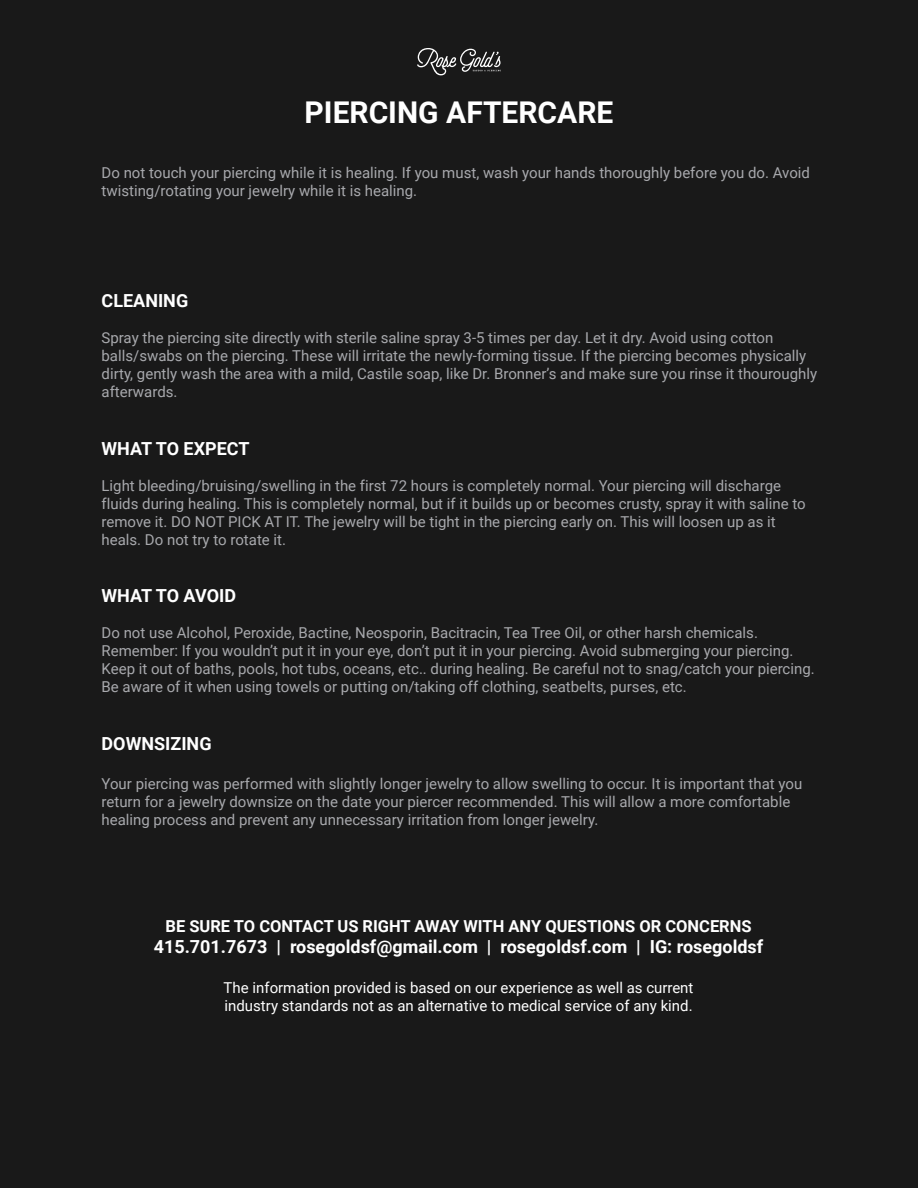
<style>
.page{position:relative;width:918px;height:1188px;background:#191919}
.page>*{position:absolute;margin:0;border:0;box-sizing:border-box;transform-origin:0 0}
.t1{font:700 30px "Roboto";color:#fff}
.t2{font:700 18px "Roboto";color:#fff}
.t3{font:700 16.5px "Roboto";color:#fff}
.t4{font:15px/18px "Roboto";color:#a8a9ad}
.t5{font:15px/18px "Roboto";color:#fff}
</style>
<div class="page">
<svg style="left:417px;top:48px;width:84px;height:27px"></svg>
<h1 class="t1" style="left:305px;top:92px;width:310px">PIERCING AFTERCARE</h1>
<p class="t4" style="left:102px;top:163px;width:710px">Do not touch your piercing while it is healing. If you must, wash your hands thoroughly before you do. Avoid twisting/rotating your jewelry while it is healing.</p>
<p class="t2" style="left:102px;top:288px;width:88px">CLEANING</p>
<p class="t4" style="left:102px;top:328px;width:717px">Spray the piercing site directly with sterile saline spray 3-5 times per day. Let it dry. Avoid using cotton balls/swabs on the piercing. These will irritate the newly-forming tissue. If the piercing becomes physically dirty, gently wash the area with a mild, Castile soap, like Dr. Bronner’s and make sure you rinse it thouroughly afterwards.</p>
<p class="t2" style="left:102px;top:436px;width:150px">WHAT TO EXPECT</p>
<p class="t4" style="left:102px;top:476px;width:706px">Light bleeding/bruising/swelling in the first 72 hours is completely normal. Your piercing will discharge fluids during healing. This is completely normal, but if it builds up or becomes crusty, spray it with saline to remove it. DO NOT PICK AT IT. The jewelry will be tight in the piercing early on. This will loosen up as it heals. Do not try to rotate it.</p>
<p class="t2" style="left:102px;top:583px;width:136px">WHAT TO AVOID</p>
<p class="t4" style="left:102px;top:623px;width:715px">Do not use Alcohol, Peroxide, Bactine, Neosporin, Bacitracin, Tea Tree Oil, or other harsh chemicals.<br>Remember: If you wouldn’t put it in your eye, don’t put it in your piercing. Avoid submerging your piercing.<br>Keep it out of baths, pools, hot tubs, oceans, etc.. during healing. Be careful not to snag/catch your piercing.<br>Be aware of it when using towels or putting on/taking off clothing, seatbelts, purses, etc.</p>
<p class="t2" style="left:102px;top:731px;width:112px">DOWNSIZING</p>
<p class="t4" style="left:102px;top:774px;width:702px">Your piercing was performed with slightly longer jewelry to allow swelling to occur. It is important that you return for a jewelry downsize on the date your piercer recommended. This will allow a more comfortable healing process and prevent any unnecessary irritation from longer jewelry.</p>
<p class="t3" style="left:166px;top:914px;width:588px">BE SURE TO CONTACT US RIGHT AWAY WITH ANY QUESTIONS OR CONCERNS</p>
<p class="t2" style="left:154px;top:934px;width:611px">415.701.7673 | rosegoldsf@gmail.com | rosegoldsf.com | IG: rosegoldsf</p>
<p class="t5" style="left:224px;top:978px;width:471px">The information provided is based on our experience as well as current industry standards not as an alternative to medical service of any kind.</p>
</div>
